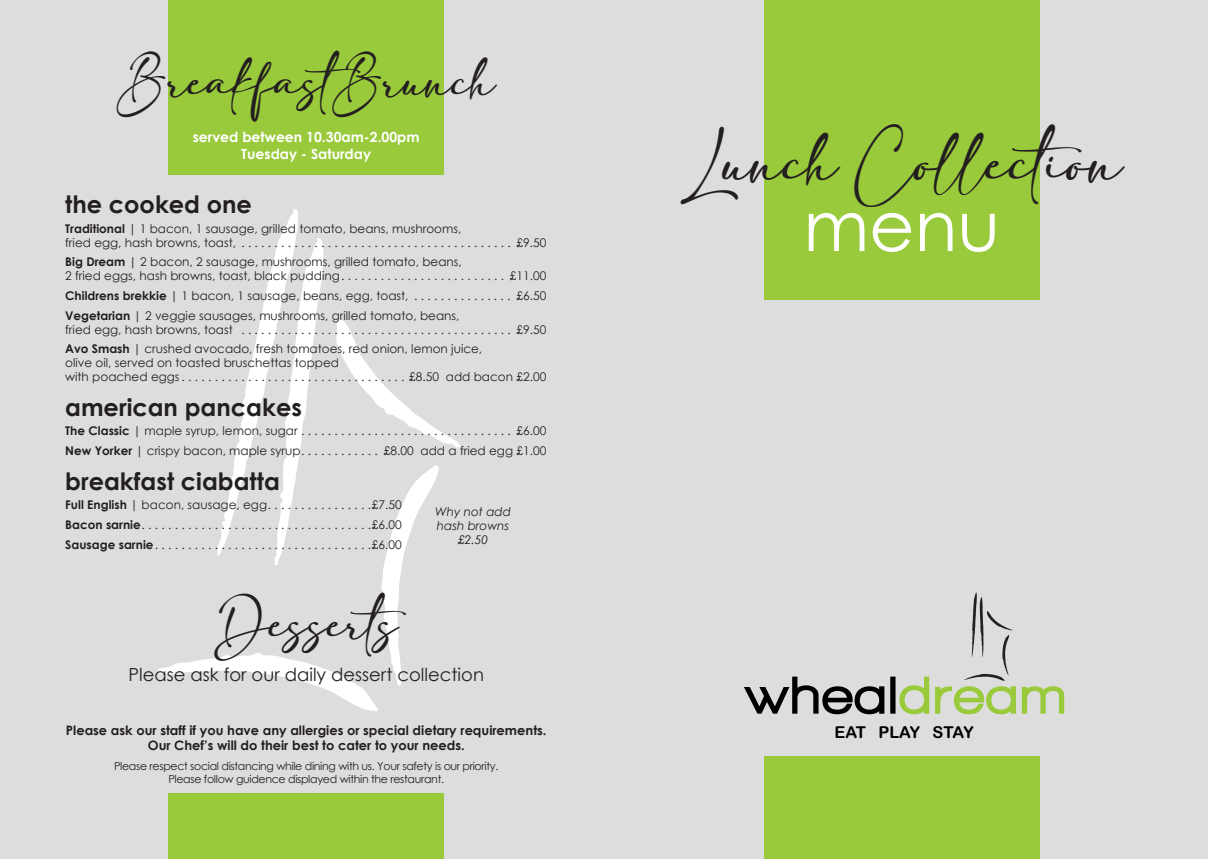
<style>
.page{position:relative;width:1208px;height:859px;background:#dedddd}
.page>*{position:absolute;margin:0;border:0;box-sizing:border-box;transform-origin:0 0}
.t1{font:70px "Century Gothic";color:#fff}
.t2{font:45px "adelia";color:#231f20}
.t3{font:36px "adelia";color:#231f20}
.t4{font:700 24px "Century Gothic";color:#231f20}
.t5{font:18px "Century Gothic";color:#231f20}
.t6{font:16.4px "Arial Rounded MT Bold";letter-spacing:-.04em;color:#000001}
.t7{font:700 14px "Century Gothic";color:#fff}
.t8{font:700 13px "Century Gothic";color:#231f20}
.t9{font:12px "Century Gothic";color:#231f20}
.t10{font:italic 12px "Century Gothic";color:#231f20}
.t11{font:11px "Century Gothic";letter-spacing:-.03em;color:#231f20}
.s1{font-weight:700}
</style>
<div class="page">
<svg style="left:158px;top:209px;width:303px;height:502px"></svg>
<div style="left:764px;top:0;width:275px;height:300px;background:#99ca3b"></div>
<svg style="left:744px;top:592px;width:320px;height:122px"></svg>
<div style="left:764px;top:757px;width:275px;height:102px;background:#99ca3b"></div>
<div style="left:168px;top:0;width:276px;height:174px;background:#99ca3b"></div>
<div style="left:168px;top:794px;width:276px;height:65px;background:#99ca3b"></div>
<p class="t3" style="left:117px;top:62px;width:380px">BreakfastBrunch</p>
<p class="t7" style="left:193px;top:127px;width:228px">served between 10.30am-2.00pm</p>
<p class="t7" style="left:241px;top:144px;width:131px">Tuesday - Saturday</p>
<p class="t4" style="left:65px;top:186px;width:188px">the cooked one</p>
<p class="t9" style="left:65px;top:220px;width:398px"><span class="s1">Traditional</span> | 1 bacon, 1 sausage, grilled tomato, beans, mushrooms,</p>
<p class="t9" style="left:65px;top:234px;width:482px">fried egg, hash browns, toast, . . . . . . . . . . . . . . . . . . . . . . . . . . . . . . . . . . . . . . . . . £9.50</p>
<p class="t9" style="left:65px;top:254px;width:398px"><span class="s1">Big Dream</span> | 2 bacon, 2 sausage, mushrooms, grilled tomato, beans,</p>
<p class="t9" style="left:65px;top:268px;width:482px">2 fried eggs, hash browns, toast, black pudding . . . . . . . . . . . . . . . . . . . . . . . . . £11.00</p>
<p class="t9" style="left:65px;top:287px;width:482px"><span class="s1">Childrens brekkie</span> | 1 bacon, 1 sausage, beans, egg, toast, . . . . . . . . . . . . . . . £6.50</p>
<p class="t9" style="left:65px;top:307px;width:396px"><span class="s1">Vegetarian</span> | 2 veggie sausages, mushrooms, grilled tomato, beans,</p>
<p class="t9" style="left:65px;top:321px;width:482px">fried egg, hash browns, toast . . . . . . . . . . . . . . . . . . . . . . . . . . . . . . . . . . . . . . . . . £9.50</p>
<p class="t9" style="left:65px;top:341px;width:418px"><span class="s1">Avo Smash</span> | crushed avocado, fresh tomatoes, red onion, lemon juice,</p>
<p class="t9" style="left:65px;top:355px;width:275px">olive oil, served on toasted bruschettas topped</p>
<p class="t9" style="left:65px;top:369px;width:482px">with poached eggs . . . . . . . . . . . . . . . . . . . . . . . . . . . . . . . . . . £8.50 add bacon £2.00</p>
<p class="t4" style="left:65px;top:389px;width:238px">american pancakes</p>
<p class="t9" style="left:65px;top:423px;width:482px"><span class="s1">The Classic</span> | maple syrup, lemon, sugar . . . . . . . . . . . . . . . . . . . . . . . . . . . . . . . . £6.00</p>
<p class="t9" style="left:65px;top:442px;width:482px"><span class="s1">New Yorker</span> | crispy bacon, maple syrup . . . . . . . . . . . . £8.00 add a fried egg £1.00</p>
<p class="t4" style="left:65px;top:463px;width:216px">breakfast ciabatta</p>
<p class="t9" style="left:65px;top:496px;width:338px"><span class="s1">Full English</span> | bacon, sausage, egg . . . . . . . . . . . . . . . £7.50</p>
<p class="t9" style="left:65px;top:516px;width:338px"><span class="s1">Bacon sarnie</span> . . . . . . . . . . . . . . . . . . . . . . . . . . . . . . . . . . £6.00</p>
<p class="t9" style="left:65px;top:536px;width:338px"><span class="s1">Sausage sarnie</span> . . . . . . . . . . . . . . . . . . . . . . . . . . . . . . . . £6.00</p>
<p class="t10" style="left:435px;top:504px;width:77px">Why not add</p>
<p class="t10" style="left:437px;top:518px;width:74px">hash browns</p>
<p class="t10" style="left:458px;top:532px;width:31px">£2.50</p>
<p class="t3" style="left:215px;top:604px;width:211px">Desserts</p>
<p class="t5" style="left:128px;top:662px;width:357px">Please ask for our daily dessert collection</p>
<p class="t8" style="left:66px;top:720px;width:482px">Please ask our staff if you have any allergies or special dietary requirements.</p>
<p class="t8" style="left:148px;top:736px;width:318px">Our Chef’s will do their best to cater to your needs.</p>
<p class="t11" style="left:114px;top:758px;width:384px">Please respect social distancing while dining with us. Your safety is our priority.</p>
<p class="t11" style="left:168px;top:771px;width:275px">Please follow guidence displayed within the restaurant.</p>
<p class="t2" style="left:681px;top:139px;width:443px">Lunch Collection</p>
<p class="t1" style="left:803px;top:177px;width:198px">menu</p>
<p class="t6" style="left:834px;top:722px;width:140px">EAT PLAY STAY</p>
</div>
